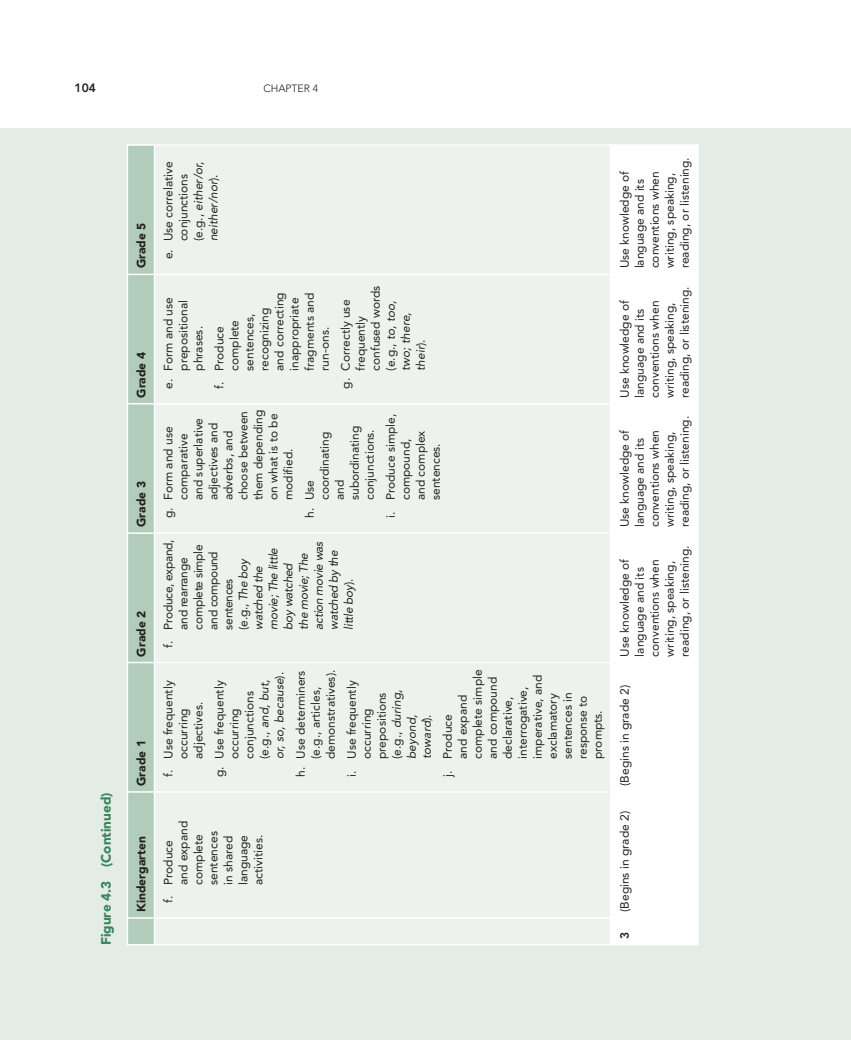
<style>
.page{position:relative;width:851px;height:1040px;background:#fff}
.page>*{position:absolute;margin:0;border:0;box-sizing:border-box;transform-origin:0 0}
.FC{font:900 13.5px "Avenir LT Std";color:#39835d}
.FLL{font:12px/15px "Avenir LT Std";color:#231f20}
.FTT{font:12px/15px "Avenir LT Std";color:#231f20}
.FLL-2{font:italic 12px/15px "Avenir LT Std";letter-spacing:-.025em;color:#231f20}
.FCH{font:900 12px "Avenir LT Std";color:#231f20}
.FTT-2{font:800 12px "Avenir LT Std";color:#231f20}
.t1{font:300 10.5px "Avenir LT Std";color:#231f20}
.s1{font-style:italic}
.s2{font-style:normal}
</style>
<div class="page">
<div style="left:0;top:128px;width:850px;height:912px;background:#e3ece5"></div>
<div style="left:155px;top:146px;width:455px;height:798px;background:#edf2ee"></div>
<div style="left:611px;top:146px;width:86px;height:798px;background:#fff"></div>
<hr style="left:127px;top:144px;width:1px;height:130px;background:#fff">
<hr style="left:128px;top:144px;width:26px;height:2px;background:#fff">
<svg style="left:127px;top:145px;width:28px;height:800px;background:#b7cfbf"></svg>
<hr style="left:154px;top:792px;width:1px;height:126px;background:#fff">
<hr style="left:154px;top:662px;width:1px;height:130px;background:#fff">
<hr style="left:154px;top:533px;width:1px;height:129px;background:#fff">
<hr style="left:154px;top:404px;width:1px;height:129px;background:#fff">
<hr style="left:154px;top:274px;width:1px;height:130px;background:#fff">
<hr style="left:154px;top:144px;width:1px;height:130px;background:#fff">
<hr style="left:155px;top:944px;width:455px;height:1px;background:#fff">
<hr style="left:155px;top:917px;width:455px;height:1px;background:#fff">
<hr style="left:155px;top:791px;width:455px;height:1px;background:#fff">
<hr style="left:155px;top:661px;width:455px;height:2px;background:#fff">
<hr style="left:155px;top:532px;width:455px;height:2px;background:#fff">
<hr style="left:155px;top:403px;width:455px;height:1px;background:#fff">
<hr style="left:155px;top:274px;width:455px;height:1px;background:#fff">
<hr style="left:155px;top:144px;width:455px;height:2px;background:#fff">
<svg style="left:610px;top:918px;width:1px;height:27px"></svg>
<hr style="left:611px;top:944px;width:86px;height:1px;background:#fff">
<hr style="left:610px;top:792px;width:1px;height:126px;background:#fff">
<hr style="left:611px;top:917px;width:86px;height:1px;background:#fff">
<hr style="left:610px;top:662px;width:1px;height:130px;background:#fff">
<hr style="left:611px;top:791px;width:86px;height:1px;background:#fff">
<hr style="left:610px;top:533px;width:1px;height:129px;background:#fff">
<hr style="left:611px;top:661px;width:86px;height:2px;background:#fff">
<hr style="left:610px;top:404px;width:1px;height:129px;background:#fff">
<hr style="left:611px;top:532px;width:86px;height:2px;background:#fff">
<hr style="left:610px;top:274px;width:1px;height:130px;background:#fff">
<hr style="left:611px;top:403px;width:86px;height:1px;background:#fff">
<hr style="left:610px;top:144px;width:1px;height:130px;background:#fff">
<hr style="left:611px;top:274px;width:86px;height:1px;background:#fff">
<hr style="left:611px;top:144px;width:86px;height:2px;background:#fff">
<svg style="left:697px;top:918px;width:1px;height:27px"></svg>
<hr style="left:697px;top:792px;width:1px;height:126px;background:#fff">
<hr style="left:697px;top:662px;width:1px;height:130px;background:#fff">
<hr style="left:697px;top:533px;width:1px;height:129px;background:#fff">
<hr style="left:697px;top:404px;width:1px;height:129px;background:#fff">
<hr style="left:697px;top:274px;width:1px;height:130px;background:#fff">
<hr style="left:697px;top:144px;width:1px;height:130px;background:#fff">
<p class="FTT-2" style="left:75px;top:81px;width:23px">104</p>
<p class="t1" style="left:263px;top:82px;width:56px">CHAPTER 4</p>
<p class="FC" style="left:98px;top:945px;width:154px;rotate:-90deg">Figure 4.3 (Continued)</p>
<p class="FCH" style="left:134px;top:268px;width:47px;rotate:-90deg">Grade 5</p>
<p class="FCH" style="left:134px;top:398px;width:47px;rotate:-90deg">Grade 4</p>
<p class="FCH" style="left:134px;top:527px;width:47px;rotate:-90deg">Grade 3</p>
<p class="FCH" style="left:134px;top:656px;width:47px;rotate:-90deg">Grade 2</p>
<p class="FCH" style="left:134px;top:786px;width:47px;rotate:-90deg">Grade 1</p>
<p class="FCH" style="left:134px;top:912px;width:77px;rotate:-90deg">Kindergarten</p>
<p class="FLL" style="left:161px;top:241px;width:82px;text-indent:-18px;rotate:-90deg">e. Use correlative conjunctions (e.g., <span class="s1">either/or, neither/nor</span>).</p>
<p class="FLL" style="left:161px;top:371px;width:75px;text-indent:-18px;rotate:-90deg">e. Form and use prepositional phrases.</p>
<p class="FLL" style="left:212px;top:371px;width:80px;text-indent:-18px;rotate:-90deg">f. Produce complete sentences, recognizing and correcting inappropriate fragments and run-ons.</p>
<p class="FLL" style="left:338px;top:371px;width:86px;text-indent:-18px;rotate:-90deg">g. Correctly use frequently confused words (e.g., <span class="s1">to, too, two; there, their</span>).</p>
<p class="FLL" style="left:161px;top:500px;width:92px;text-indent:-18px;rotate:-90deg">g. Form and use comparative<br>and superlative adjectives and adverbs, and choose between them depending on what is to be modified.</p>
<p class="FLL" style="left:302px;top:500px;width:76px;text-indent:-18px;rotate:-90deg">h. Use coordinating and subordinating conjunctions.</p>
<p class="FLL-2" style="left:161px;top:629px;width:92px;text-indent:-18px;rotate:-90deg"><span class="s2">f. Produce, expand, and rearrange complete simple and compound sentences<br>(e.g.,</span> The boy watched the movie; The little boy watched<br>the movie; The action movie was watched by the little boy<span class="s2">).</span></p>
<p class="FLL" style="left:383px;top:500px;width:88px;text-indent:-18px;rotate:-90deg">i. Produce simple, compound,<br>and complex sentences.</p>
<p class="FLL" style="left:161px;top:759px;width:80px;text-indent:-18px;rotate:-90deg">f. Use frequently occurring adjectives.</p>
<p class="FLL" style="left:212px;top:759px;width:88px;text-indent:-18px;rotate:-90deg">g. Use frequently occurring conjunctions (e.g., <span class="s1">and, but, or, so, because</span>).</p>
<p class="FLL" style="left:293px;top:759px;width:91px;text-indent:-18px;rotate:-90deg">h. Use determiners (e.g., articles, demonstratives).</p>
<p class="FLL" style="left:344px;top:759px;width:80px;text-indent:-18px;rotate:-90deg">i. Use frequently occurring prepositions (e.g., <span class="s1">during, beyond, toward</span>).</p>
<p class="FLL" style="left:440px;top:759px;width:91px;text-indent:-18px;rotate:-90deg">j. Produce<br>and expand complete simple and compound declarative, interrogative, imperative, and exclamatory sentences in response to prompts.</p>
<p class="FLL" style="left:161px;top:885px;width:65px;text-indent:-18px;rotate:-90deg">f. Produce and expand complete sentences in shared language activities.</p>
<p class="FTT" style="left:617px;top:268px;width:113px;rotate:-90deg">Use knowledge of language and its conventions when writing, speaking, reading, or listening.</p>
<p class="FTT" style="left:617px;top:398px;width:113px;rotate:-90deg">Use knowledge of language and its conventions when writing, speaking, reading, or listening.</p>
<p class="FTT" style="left:617px;top:527px;width:113px;rotate:-90deg">Use knowledge of language and its conventions when writing, speaking, reading, or listening.</p>
<p class="FTT" style="left:617px;top:656px;width:113px;rotate:-90deg">Use knowledge of language and its conventions when writing, speaking, reading, or listening.</p>
<p class="FTT" style="left:617px;top:786px;width:102px;rotate:-90deg">(Begins in grade 2)</p>
<p class="FTT" style="left:617px;top:912px;width:102px;rotate:-90deg">(Begins in grade 2)</p>
<p class="FTT-2" style="left:617px;top:938px;width:9px;rotate:-90deg">3</p>
</div>
